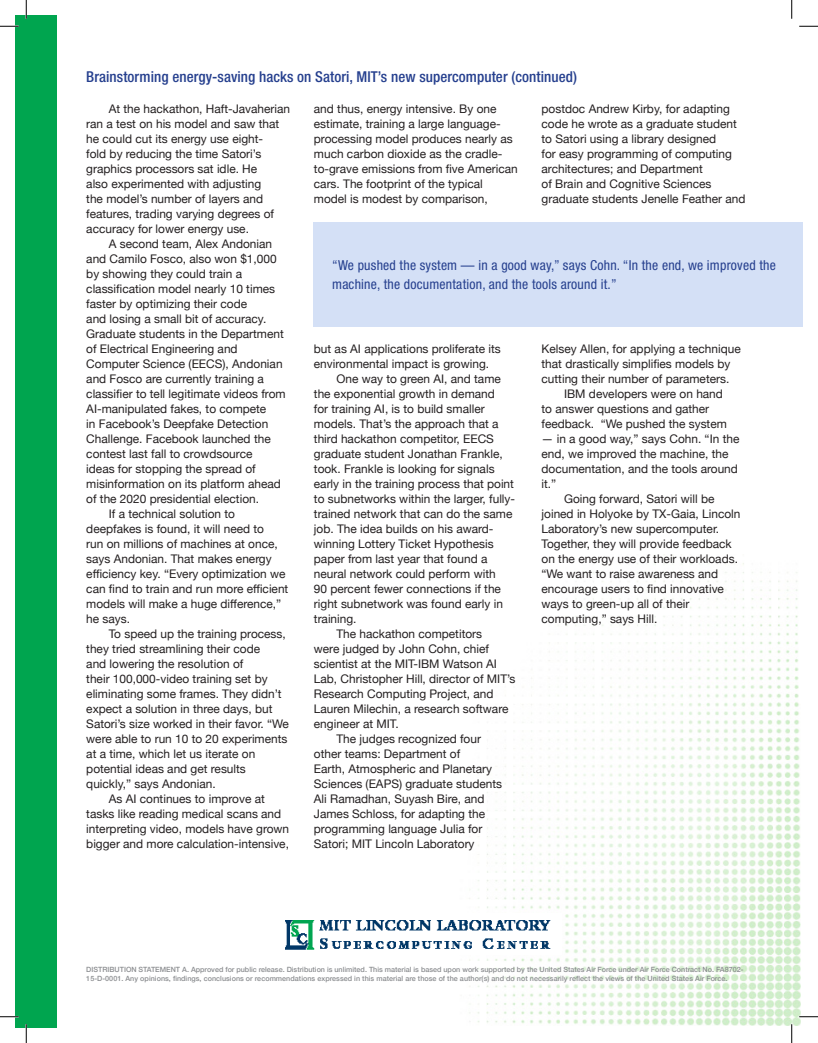
<style>
.page{position:relative;width:818px;height:1043px;background:#fff}
.page>*{position:absolute;margin:0;border:0;box-sizing:border-box;transform-origin:0 0}
.t1{font:500 condensed 15px "Helvetica Neue LT Std";letter-spacing:.005em;color:#253f8e}
.Pull_Quote_-_11pt{font:condensed 13.75px/18.8px "Helvetica Neue LT Std";letter-spacing:.015em;color:#253f8e}
.Body_Text_-_9_5pt{font:11.88px/15px "Helvetica Neue";color:#231f20}
.t2{font:500 7.25px/8.5px "Helvetica Neue";color:#8b8d90}
</style>
<div class="page">
<img style="left:469px;top:563px;width:331px;height:462px">
<div style="left:15px;top:15px;width:41px;height:1013px;background:#00a54f"></div>
<div style="left:313px;top:222px;width:489px;height:104px;background:#d4e0f6"></div>
<img style="left:285px;top:914px;width:277px;height:40px">
<svg style="left:0;top:25px;width:19px;height:2px"></svg>
<svg style="left:799px;top:25px;width:19px;height:2px"></svg>
<svg style="left:0;top:1015px;width:19px;height:2px"></svg>
<svg style="left:799px;top:1015px;width:19px;height:2px"></svg>
<svg style="left:25px;top:0;width:2px;height:19px"></svg>
<svg style="left:25px;top:1024px;width:2px;height:18px"></svg>
<svg style="left:791px;top:0;width:1px;height:19px"></svg>
<svg style="left:790px;top:1024px;width:2px;height:18px"></svg>
<p class="t1" style="left:86px;top:68px;width:492px">Brainstorming energy-saving hacks on Satori, MIT’s new supercomputer (continued)</p>
<p class="Body_Text_-_9_5pt" style="left:541px;top:102px;width:205px">postdoc Andrew Kirby, for adapting code he wrote as a graduate student to Satori using a library designed<br>for easy programming of computing architectures; and Department<br>of Brain and Cognitive Sciences graduate students Jenelle Feather and</p>
<p class="Body_Text_-_9_5pt" style="left:86px;top:102px;width:205px;text-indent:22px">At the hackathon, Haft-Javaherian ran a test on his model and saw that he could cut its energy use eight-<br>fold by reducing the time Satori’s graphics processors sat idle. He<br>also experimented with adjusting<br>the model’s number of layers and features, trading varying degrees of accuracy for lower energy use.</p>
<p class="Body_Text_-_9_5pt" style="left:86px;top:237px;width:201px;text-indent:22px">A second team, Alex Andonian and Camilo Fosco, also won $1,000 by showing they could train a classification model nearly 10 times faster by optimizing their code<br>and losing a small bit of accuracy.<br>Graduate students in the Department of Electrical Engineering and Computer Science (EECS), Andonian and Fosco are currently training a classifier to tell legitimate videos from AI-manipulated fakes, to compete<br>in Facebook’s Deepfake Detection Challenge. Facebook launched the contest last fall to crowdsource<br>ideas for stopping the spread of misinformation on its platform ahead of the 2020 presidential election.</p>
<p class="Body_Text_-_9_5pt" style="left:86px;top:507px;width:203px;text-indent:22px">If a technical solution to deepfakes is found, it will need to<br>run on millions of machines at once, says Andonian. That makes energy efficiency key. “Every optimization we can find to train and run more efficient models will make a huge difference,” he says.</p>
<p class="Body_Text_-_9_5pt" style="left:86px;top:627px;width:204px;text-indent:22px">To speed up the training process, they tried streamlining their code<br>and lowering the resolution of<br>their 100,000-video training set by eliminating some frames. They didn’t expect a solution in three days, but Satori’s size worked in their favor. “We were able to run 10 to 20 experiments at a time, which let us iterate on potential ideas and get results quickly,” says Andonian.</p>
<p class="Body_Text_-_9_5pt" style="left:86px;top:792px;width:204px;text-indent:22px">As AI continues to improve at tasks like reading medical scans and interpreting video, models have grown bigger and more calculation-intensive,</p>
<p class="Body_Text_-_9_5pt" style="left:314px;top:102px;width:205px">and thus, energy intensive. By one estimate, training a large language&shy;processing model produces nearly as much carbon dioxide as the cradle&shy;to-grave emissions from five American cars. The footprint of the typical model is modest by comparison,</p>
<p class="Pull_Quote_-_11pt" style="left:332px;top:255px;width:445px">“We pushed the system — in a good way,” says Cohn. “In the end, we improved the machine, the documentation, and the tools around it.”</p>
<p class="Body_Text_-_9_5pt" style="left:314px;top:342px;width:188px">but as AI applications proliferate its environmental impact is growing.</p>
<p class="Body_Text_-_9_5pt" style="left:314px;top:372px;width:203px;text-indent:22px">One way to green AI, and tame the exponential growth in demand<br>for training AI, is to build smaller models. That’s the approach that a third hackathon competitor, EECS graduate student Jonathan Frankle, took. Frankle is looking for signals early in the training process that point to subnetworks within the larger, fully&shy;trained network that can do the same job. The idea builds on his award&shy;winning Lottery Ticket Hypothesis paper from last year that found a neural network could perform with<br>90 percent fewer connections if the right subnetwork was found early in training.</p>
<p class="Body_Text_-_9_5pt" style="left:314px;top:627px;width:203px;text-indent:22px">The hackathon competitors<br>were judged by John Cohn, chief scientist at the MIT-IBM Watson AI<br>Lab, Christopher Hill, director of MIT’s<br>Research Computing Project, and<br>Lauren Milechin, a research software engineer at MIT.</p>
<p class="Body_Text_-_9_5pt" style="left:314px;top:732px;width:190px;text-indent:22px">The judges recognized four other teams: Department of<br>Earth, Atmospheric and Planetary<br>Sciences (EAPS) graduate students<br>Ali Ramadhan, Suyash Bire, and<br>James Schloss, for adapting the programming language Julia for<br>Satori; MIT Lincoln Laboratory</p>
<p class="Body_Text_-_9_5pt" style="left:541px;top:342px;width:201px">Kelsey Allen, for applying a technique that drastically simplifies models by cutting their number of parameters.</p>
<p class="Body_Text_-_9_5pt" style="left:541px;top:387px;width:187px;text-indent:22px">IBM developers were on hand to answer questions and gather feedback. “We pushed the system</p>
<p class="Body_Text_-_9_5pt" style="left:541px;top:432px;width:199px">— in a good way,” says Cohn. “In the end, we improved the machine, the documentation, and the tools around it.”</p>
<p class="Body_Text_-_9_5pt" style="left:541px;top:492px;width:200px;text-indent:22px">Going forward, Satori will be joined in Holyoke by TX-Gaia, Lincoln<br>Laboratory’s new supercomputer.<br>Together, they will provide feedback on the energy use of their workloads. “We want to raise awareness and encourage users to find innovative ways to green-up all of their computing,” says Hill.</p>
<p class="t2" style="left:86px;top:965px;width:658px">DISTRIBUTION STATEMENT A. Approved for public release. Distribution is unlimited. This material is based upon work supported by the United States Air Force under Air Force Contract No. FA8702-<br>15-D-0001. Any opinions, findings, conclusions or recommendations expressed in this material are those of the author(s) and do not necessarily reflect the views of the United States Air Force.</p>
</div>
